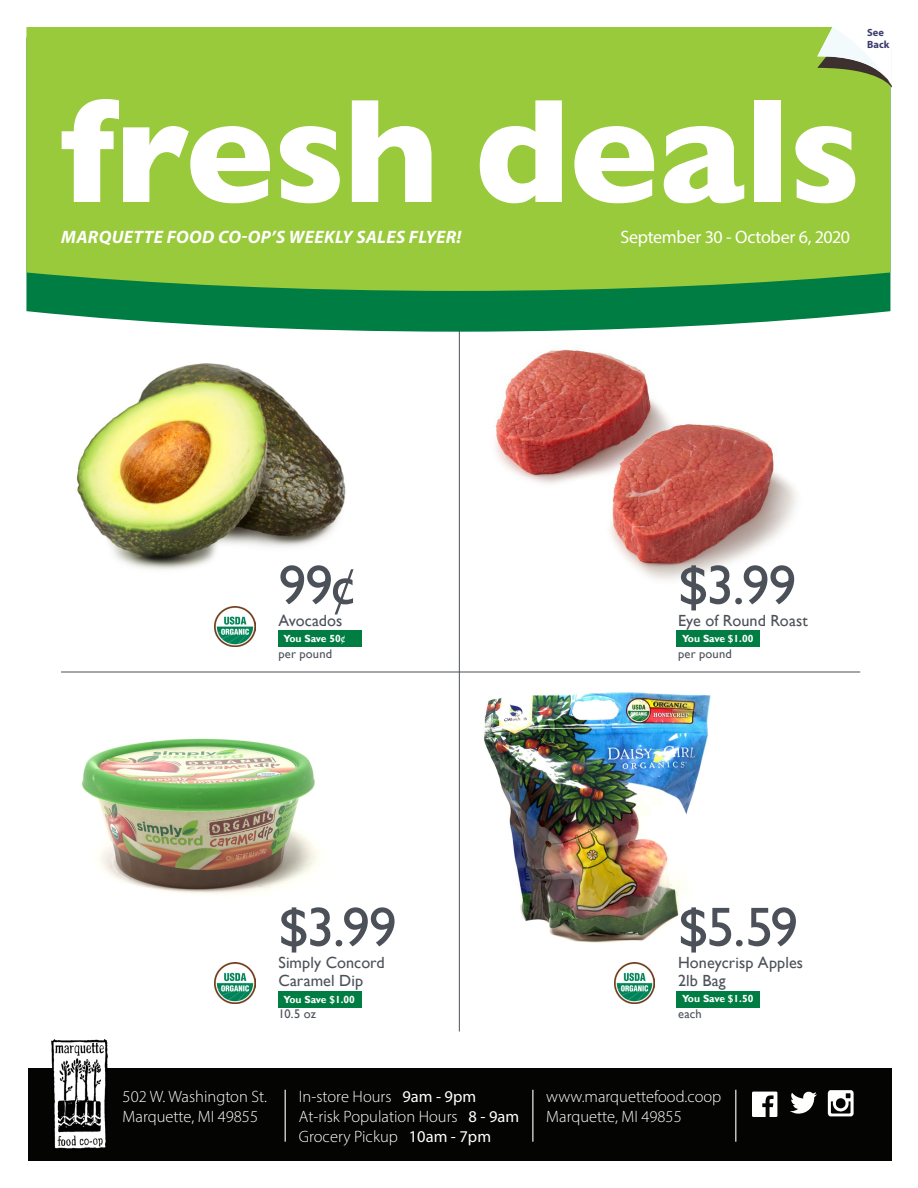
<style>
.page{position:relative;width:918px;height:1188px;background:#fff}
.page>*{position:absolute;margin:0;border:0;box-sizing:border-box;transform-origin:0 0}
.Price{font:55.8px "Gill Sans";letter-spacing:-.02em;color:#4c5159}
.t1{font:italic 700 18px "Myriad Pro";letter-spacing:.02em;color:#fff}
.Date_Line_Header{font:18px "Myriad Pro";letter-spacing:-.015em;color:#fff}
.t2{font:300 16.5px "Myriad Pro";color:#fff}
.Product_Name{font:16.2px "Gill Sans";letter-spacing:.005em;color:#4c5159}
.Third_Level_Informat{font:12.45px "Gill Sans";letter-spacing:.015em;color:#4c5159}
.t3{font:700 10.5px "Myriad Pro";color:#3c3b6e}
.t4{font:700 10.35px "Gill Sans";color:#fff}
.s1{font-weight:400}
</style>
<div class="page">
<img style="left:82px;top:738px;width:239px;height:225px">
<img style="left:484px;top:692px;width:227px;height:271px">
<img style="left:77px;top:363px;width:269px;height:207px">
<img style="left:494px;top:348px;width:303px;height:232px">
<svg style="left:26px;top:291px;width:864px;height:41px;fill:#007d43"></svg>
<div style="left:26px;top:27px;width:864px;height:264px;background:#99ca3b"></div>
<svg style="left:62px;top:99px;width:208px;height:104px"></svg>
<svg style="left:280px;top:126px;width:60px;height:77px"></svg>
<svg style="left:352px;top:100px;width:80px;height:102px"></svg>
<svg style="left:480px;top:100px;width:82px;height:103px"></svg>
<svg style="left:574px;top:126px;width:80px;height:77px"></svg>
<svg style="left:664px;top:126px;width:80px;height:77px"></svg>
<div style="left:754px;top:100px;width:27px;height:102px;background:#fff"></div>
<svg style="left:795px;top:126px;width:60px;height:77px"></svg>
<hr style="left:61px;top:672px;width:799px;height:1px;background:#4c5159">
<div style="left:28px;top:1068px;width:864px;height:93px;background:#040503"></div>
<svg style="left:752px;top:1092px;width:25px;height:25px"></svg>
<img style="left:827px;top:1090px;width:27px;height:27px">
<svg style="left:790px;top:1092px;width:27px;height:22px"></svg>
<hr style="left:459px;top:330px;width:1px;height:702px;background:#4c5159">
<img style="left:215px;top:963px;width:40px;height:40px">
<div style="left:278px;top:991px;width:83px;height:16px;background:#007d43"></div>
<div style="left:677px;top:631px;width:83px;height:16px;background:#007d43"></div>
<svg style="left:817px;top:27px;width:75px;height:61px"></svg>
<div style="left:677px;top:991px;width:83px;height:16px;background:#007d43"></div>
<div style="left:278px;top:631px;width:83px;height:16px;background:#007d43"></div>
<hr style="left:285px;top:1090px;width:1px;height:52px;background:#fff">
<hr style="left:532px;top:1090px;width:1px;height:52px;background:#fff">
<hr style="left:735px;top:1090px;width:1px;height:52px;background:#fff">
<img style="left:51px;top:1040px;width:56px;height:109px">
<img style="left:614px;top:963px;width:41px;height:40px">
<img style="left:215px;top:606px;width:40px;height:41px">
<p class="t3" style="left:867px;top:25px;width:18px">See</p>
<p class="t3" style="left:867px;top:38px;width:24px">Back</p>
<p class="t1" style="left:61px;top:225px;width:402px">MARQUETTE FOOD CO-OP’S WEEKLY SALES FLYER!</p>
<p class="Date_Line_Header" style="left:621px;top:226px;width:231px">September 30 - October 6, 2020</p>
<p class="Price" style="left:278px;top:553px;width:78px">99¢</p>
<p class="Product_Name" style="left:278px;top:611px;width:66px">Avocados</p>
<p class="Third_Level_Informat" style="left:278px;top:647px;width:55px">per pound</p>
<p class="t4" style="left:284px;top:632px;width:63px">You Save 50<span class="s1">¢</span></p>
<p class="Price" style="left:678px;top:553px;width:120px">$3.99</p>
<p class="Product_Name" style="left:678px;top:611px;width:131px">Eye of Round Roast</p>
<p class="Third_Level_Informat" style="left:678px;top:647px;width:55px">per pound</p>
<p class="t4" style="left:682px;top:632px;width:73px">You Save $1.00</p>
<p class="Price" style="left:278px;top:895px;width:120px">$3.99</p>
<p class="Product_Name" style="left:278px;top:953px;width:108px">Simply Concord</p>
<p class="Product_Name" style="left:278px;top:971px;width:86px">Caramel Dip</p>
<p class="Third_Level_Informat" style="left:278px;top:1007px;width:39px">10.5 oz</p>
<p class="t4" style="left:330px;top:993px;width:17px">70<span class="s1">¢</span></p>
<p class="t4" style="left:284px;top:994px;width:73px">You Save $1.00</p>
<p class="Price" style="left:678px;top:895px;width:122px">$5.59</p>
<p class="Product_Name" style="left:678px;top:953px;width:127px">Honeycrisp Apples</p>
<p class="Product_Name" style="left:678px;top:971px;width:49px">2lb Bag</p>
<p class="Third_Level_Informat" style="left:678px;top:1007px;width:25px">each</p>
<p class="t4" style="left:682px;top:993px;width:73px">You Save $1.50</p>
<p class="t2" style="left:123px;top:1087px;width:146px">502 W. Washington St.</p>
<p class="t2" style="left:123px;top:1107px;width:137px">Marquette, MI 49855</p>
<p class="t2" style="left:299px;top:1087px;width:179px">In-store Hours <span class="s1">9am - 9pm</span></p>
<p class="t2" style="left:299px;top:1107px;width:222px">At-risk Population Hours <span class="s1">8 - 9am</span></p>
<p class="t2" style="left:299px;top:1126px;width:194px">Grocery Pickup <span class="s1">10am - 7pm</span></p>
<p class="t2" style="left:546px;top:1087px;width:177px">www.marquettefood.coop</p>
<p class="t2" style="left:546px;top:1106px;width:137px">Marquette, MI 49855</p>
</div>
